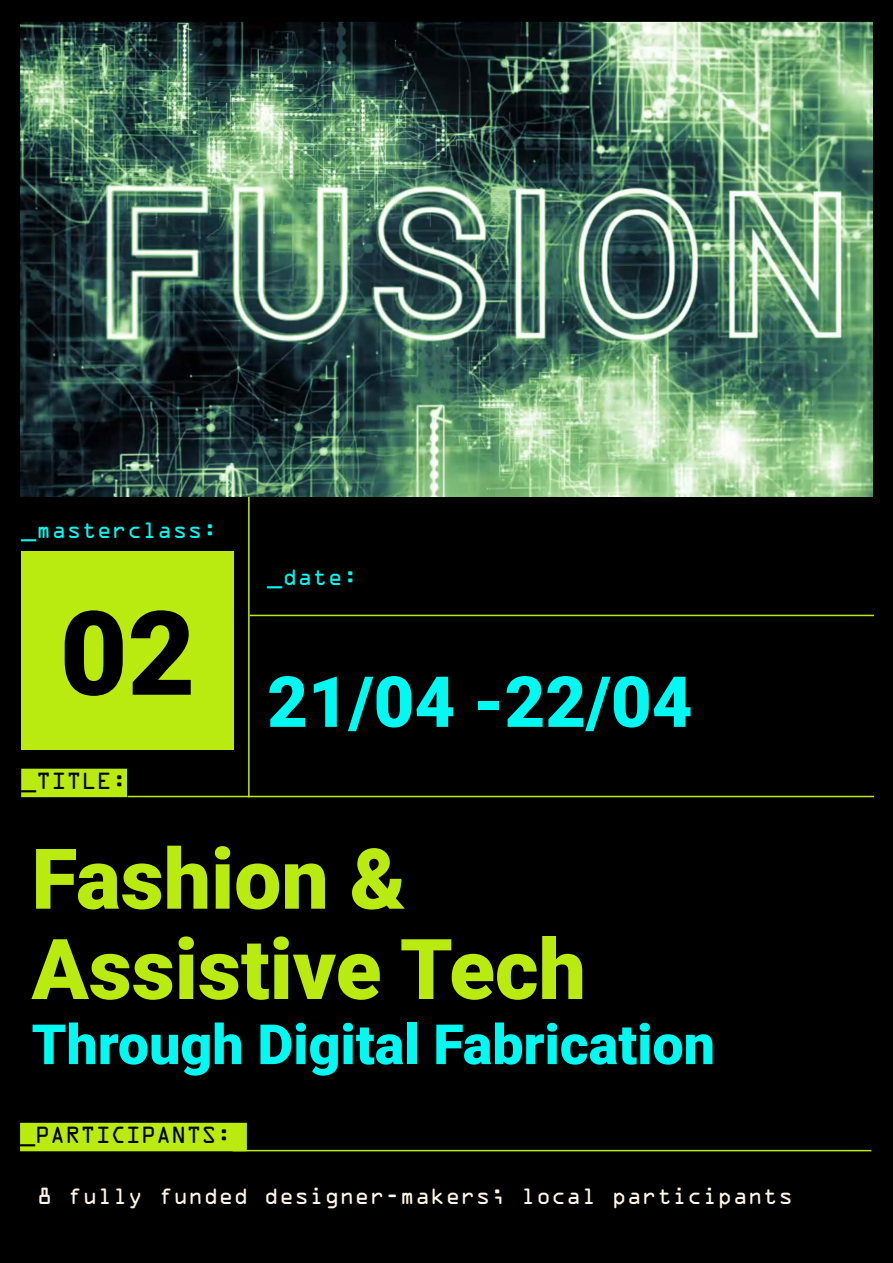
<style>
.page{position:relative;width:893px;height:1263px;background:#fff}
.page>*{position:absolute;margin:0;border:0;box-sizing:border-box;transform-origin:0 0}
.t1{font:900 117px "Roboto";color:#000}
.t2{font:900 84px/90.3px "Roboto";color:#baeb11}
.t3{font:900 70.5px "Roboto";color:#00f9f1}
.t4{font:900 55.5px "Roboto";color:#00f9f1}
.t5{font:21px "OCRA Std";color:#fff5e9}
.t6{font:21px "OCRA Std";color:#000}
.t7{font:21px "OCRA Std";color:#00f9f1}
</style>
<div class="page">
<div style="left:1px;top:1px;width:891px;height:1261px;background:#000"></div>
<img style="left:20px;top:21px;width:853px;height:476px">
<div style="left:20px;top:1123px;width:227px;height:28px;background:#baeb11"></div>
<hr style="left:248px;top:497px;width:2px;height:300px;background:#baeb11">
<hr style="left:250px;top:615px;width:624px;height:1px;background:#baeb11">
<hr style="left:128px;top:796px;width:746px;height:1px;background:#baeb11">
<hr style="left:232px;top:1150px;width:639px;height:1px;background:#baeb11">
<div style="left:21px;top:769px;width:106px;height:28px;background:#baeb11"></div>
<div style="left:21px;top:552px;width:213px;height:198px;background:#baeb11"></div>
<p class="t7" style="left:21px;top:521px;width:198px">_masterclass:</p>
<h1 class="t1" style="left:60px;top:571px;width:137px">02</h1>
<p class="t6" style="left:21px;top:772px;width:107px">_TITLE:</p>
<p class="t7" style="left:267px;top:567px;width:92px">_date:</p>
<h3 class="t3" style="left:267px;top:652px;width:427px">21/04 -22/04</h3>
<h2 class="t2" style="left:32px;top:830px;width:556px">Fashion &amp;<br>Assistive Tech</h2>
<h3 class="t4" style="left:32px;top:1005px;width:685px">Through Digital Fabrication</h3>
<p class="t6" style="left:20px;top:1126px;width:213px">_PARTICIPANTS:</p>
<p class="t5" style="left:37px;top:1186px;width:757px">8 fully funded designer-makers; local participants</p>
</div>
